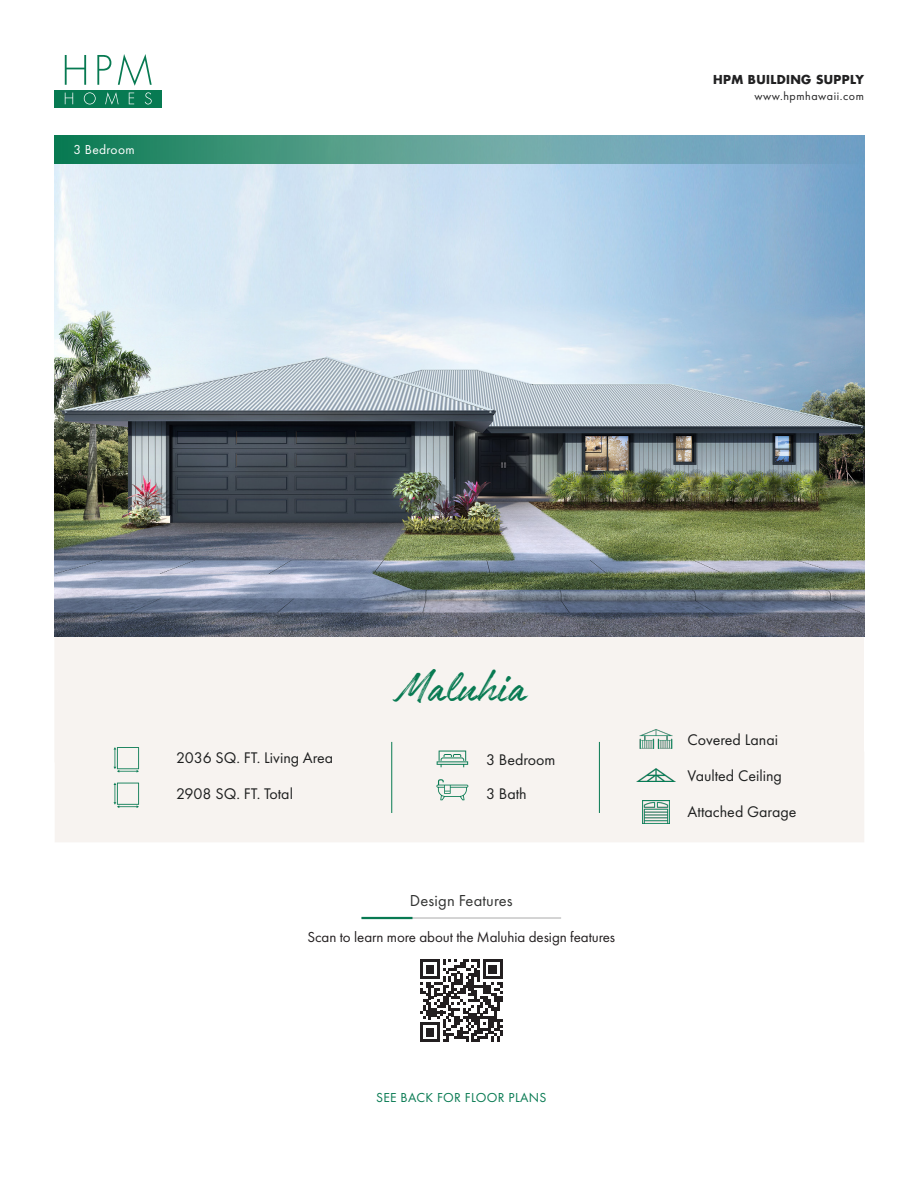
<style>
.page{position:relative;width:918px;height:1188px;background:#fff}
.page>*{position:absolute;margin:0;border:0;box-sizing:border-box;transform-origin:0 0}
.t1{font:49.5px "Authenia Textured";letter-spacing:.01em;color:#087a52}
.t2{font:16.5px "Futura PT";letter-spacing:.01em;color:#323332}
.t3{font:15.9px "Futura PT";color:#1e1f1f}
.t4{font:15.9px "Futura PT";color:#1f2020}
.Bullet{font:15px "Futura PT";letter-spacing:-.005em;color:#231f20}
.t5{font:13.5px "Futura PT";letter-spacing:.025em;color:#087a52}
.t6{font:13.5px "Futura PT";letter-spacing:.025em;color:#fff}
.t7{font:700 12px "Futura Std";letter-spacing:.03em;color:#212122}
.t8{font:12px "Futura PT";letter-spacing:.045em;color:#212122}
</style>
<div class="page">
<div style="left:54px;top:90px;width:108px;height:18px;background:#077a52"></div>
<svg style="left:65px;top:54px;width:87px;height:32px"></svg>
<svg style="left:65px;top:92px;width:87px;height:13px"></svg>
<hr style="left:361px;top:918px;width:200px;height:1px;background:#aaabab">
<hr style="left:361px;top:917px;width:51px;height:2px;background:#087a52">
<div style="left:54px;top:636px;width:810px;height:206px;background:#f7f3f0"></div>
<svg style="left:420px;top:959px;width:83px;height:83px"></svg>
<svg style="left:114px;top:747px;width:25px;height:26px"></svg>
<svg style="left:114px;top:783px;width:25px;height:25px"></svg>
<svg style="left:437px;top:751px;width:31px;height:16px"></svg>
<svg style="left:436px;top:779px;width:32px;height:21px"></svg>
<hr style="left:391px;top:742px;width:1px;height:71px;background:#087a52">
<hr style="left:599px;top:742px;width:1px;height:71px;background:#087a52">
<img style="left:54px;top:163px;width:810px;height:473px">
<svg style="left:54px;top:135px;width:810px;height:28px;background:#589d98"></svg>
<img style="left:639px;top:730px;width:33px;height:18px">
<img style="left:637px;top:768px;width:39px;height:14px">
<img style="left:642px;top:800px;width:28px;height:23px">
<p class="t6" style="left:73px;top:141px;width:63px">3 Bedroom</p>
<p class="t6" style="left:73px;top:141px;width:9px">5</p>
<p class="t7" style="left:713px;top:71px;width:152px">HPM BUILDING SUPPLY</p>
<p class="t8" style="left:754px;top:89px;width:111px">www.hpmhawaii.com</p>
<p class="t3" style="left:176px;top:748px;width:159px">2036 SQ. FT. Living Area</p>
<p class="t3" style="left:176px;top:784px;width:118px">2908 SQ. FT. Total</p>
<p class="t1" style="left:397px;top:662px;width:131px">Maluhia</p>
<p class="t3" style="left:486px;top:750px;width:71px">3 Bedroom</p>
<p class="t4" style="left:486px;top:784px;width:42px">3 Bath</p>
<p class="t2" style="left:410px;top:890px;width:104px">Design Features</p>
<p class="Bullet" style="left:307px;top:928px;width:309px">Scan to learn more about the Maluhia design features</p>
<p class="t5" style="left:376px;top:1090px;width:172px">SEE BACK FOR FLOOR PLANS</p>
<p class="t3" style="left:687px;top:730px;width:92px">Covered Lanai</p>
<p class="t3" style="left:687px;top:766px;width:96px">Vaulted Ceiling</p>
<p class="t3" style="left:687px;top:802px;width:111px">Attached Garage</p>
</div>
